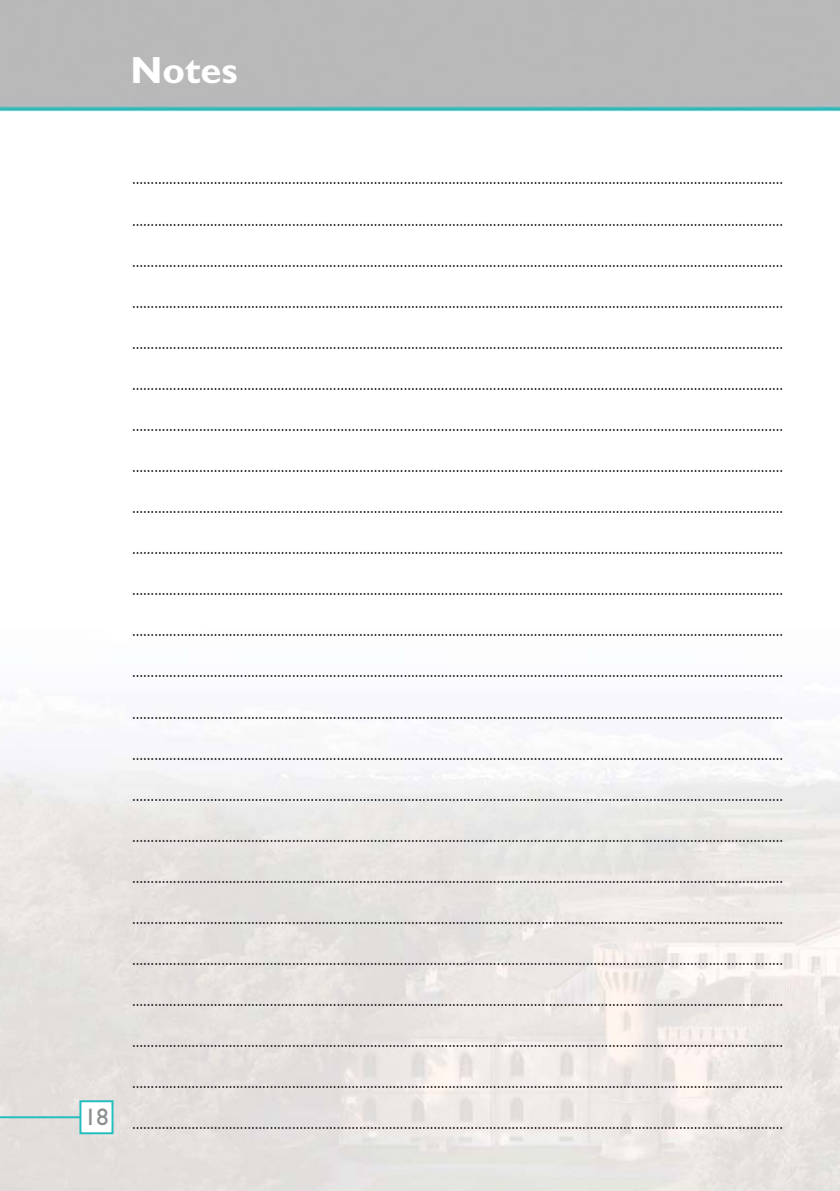
<style>
.page{position:relative;width:840px;height:1191px;background:#fff}
.page>*{position:absolute;margin:0;border:0;box-sizing:border-box;transform-origin:0 0}
.t1{font:700 38px "Gill Sans";color:#fff}
.t2{font:24px "Gill Sans";color:#8c8f90}
.t3{font:300 21px/41px "Gill Sans";color:#231f20;text-align:justify}
</style>
<div class="page">
<img style="left:0;top:0;width:839px;height:1191px">
<hr style="left:0;top:1116px;width:85px;height:2px;background:#26bdbe">
<div style="left:81px;top:1102px;width:30px;height:30px;background:#fff"></div>
<div style="left:79px;top:1100px;width:34px;height:34px;border:2px solid #26bdbe"></div>
<h1 class="t1" style="left:130px;top:57px;width:109px">Notes</h1>
<p class="t2" style="left:84px;top:1108px;width:25px">18</p>
<p class="t3" style="left:132px;top:159px;width:652px">............................................................................................................................................................................... ............................................................................................................................................................................... ............................................................................................................................................................................... ............................................................................................................................................................................... ............................................................................................................................................................................... ............................................................................................................................................................................... ............................................................................................................................................................................... ............................................................................................................................................................................... ............................................................................................................................................................................... ............................................................................................................................................................................... ............................................................................................................................................................................... ............................................................................................................................................................................... ............................................................................................................................................................................... ............................................................................................................................................................................... ............................................................................................................................................................................... ............................................................................................................................................................................... ............................................................................................................................................................................... ............................................................................................................................................................................... ............................................................................................................................................................................... ............................................................................................................................................................................... ............................................................................................................................................................................... ............................................................................................................................................................................... ............................................................................................................................................................................... ...............................................................................................................................................................................</p>
</div>
